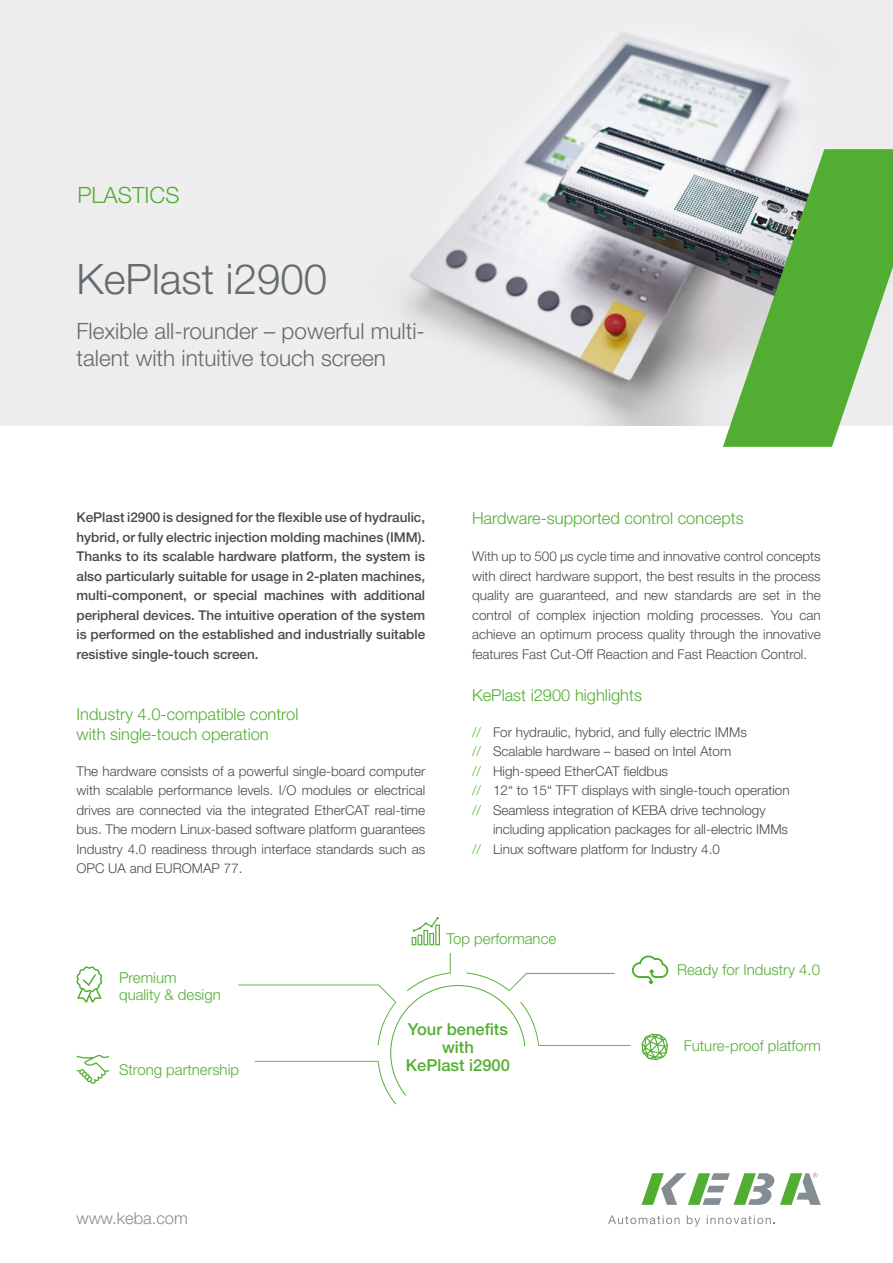
<style>
.page{position:relative;width:893px;height:1263px;background:#fff}
.page>*{position:absolute;margin:0;border:0;box-sizing:border-box;transform-origin:0 0}
.t1{font:300 42px "Helvetica Neue LT Pro";color:#656b6e}
.t2{font:300 22.5px/27px "Helvetica Neue LT Pro";color:#656b6e}
.t3{font:300 22.5px "Helvetica Neue LT Pro";color:#52ae32}
.t4{font:300 16.5px/19.5px "Helvetica Neue LT Pro";color:#52ae32}
.t5{font:500 16.5px/18px "Helvetica Neue LT Pro";color:#52ae32;text-align:center}
.t6{font:300 16.5px "Helvetica Neue LT Pro";color:#848d91}
.t7{font:300 15px/16.5px "Helvetica Neue LT Pro";color:#52ae32}
.t8{font:300 13.5px/19.5px "Helvetica Neue LT Pro";color:#4a4a49;text-align:justify}
.t9{font:500 13.5px/19.5px "Helvetica Neue LT Pro";color:#4a4a49;text-align:justify}
.s1{color:#52ae32}
</style>
<div class="page">
<div style="left:0;top:0;width:893px;height:425px;background:#ededed"></div>
<img style="left:404px;top:34px;width:390px;height:391px">
<svg style="left:641px;top:1172px;width:180px;height:33px"></svg>
<svg style="left:608px;top:1215px;width:72px;height:9px"></svg>
<svg style="left:687px;top:1215px;width:13px;height:11px"></svg>
<svg style="left:707px;top:1215px;width:68px;height:9px"></svg>
<svg style="left:723px;top:149px;width:170px;height:298px;fill:#52ae32"></svg>
<svg style="left:77px;top:1055px;width:32px;height:29px"></svg>
<svg style="left:76px;top:966px;width:27px;height:37px"></svg>
<svg style="left:412px;top:917px;width:28px;height:28px"></svg>
<svg style="left:238px;top:953px;width:430px;height:151px"></svg>
<h2 class="t3" style="left:77px;top:181px;width:104px">PLASTICS</h2>
<h1 class="t1" style="left:77px;top:253px;width:252px">KePlast i2900</h1>
<h2 class="t2" style="left:77px;top:317px;width:350px">Flexible all-rounder – powerful multi&shy;talent with intuitive touch screen</h2>
<p class="t9" style="left:77px;top:507px;width:350px">KePlast i2900 is designed for the flexible use of hydraulic, hybrid, or fully electric injection molding machines (IMM).<br>Thanks to its scalable hardware platform, the system is also particularly suitable for usage in 2-platen machines, multi-component, or special machines with additional peripheral devices. The intuitive operation of the system is performed on the established and industrially suitable resistive single-touch screen.</p>
<p class="t4" style="left:77px;top:704px;width:223px">Industry 4.0-compatible control with single-touch operation</p>
<p class="t8" style="left:77px;top:761px;width:350px">The hardware consists of a powerful single-board computer with scalable performance levels. I/O modules or electrical drives are connected via the integrated EtherCAT real-time bus. The modern Linux-based software platform guarantees Industry 4.0 readiness through interface standards such as OPC UA and EUROMAP 77.</p>
<p class="t4" style="left:472px;top:508px;width:273px">Hardware-supported control concepts</p>
<p class="t8" style="left:472px;top:546px;width:350px">With up to 500 µs cycle time and innovative control concepts with direct hardware support, the best results in the process quality are guaranteed, and new standards are set in the control of complex injection molding processes. You can achieve an optimum process quality through the innovative features Fast Cut-Off Reaction and Fast Reaction Control.</p>
<p class="t4" style="left:472px;top:685px;width:171px">KePlast i2900 highlights</p>
<p class="t8" style="left:472px;top:722px;width:319px;text-align:left"><span class="s1">//</span> For hydraulic, hybrid, and fully electric IMMs<br><span class="s1">//</span> Scalable hardware – based on Intel Atom<br><span class="s1">//</span> High-speed EtherCAT fieldbus<br><span class="s1">//</span> 12“ to 15“ TFT displays with single-touch operation <span class="s1">//</span> Seamless integration of KEBA drive technology</p>
<p class="t8" style="left:472px;top:819px;width:318px;text-indent:21px">including application packages for all-electric IMMs <span class="s1">//</span> Linux software platform for Industry 4.0</p>
<p class="t7" style="left:119px;top:969px;width:103px">Premium quality &amp; design</p>
<p class="t7" style="left:446px;top:930px;width:111px">Top performance</p>
<p class="t7" style="left:677px;top:961px;width:144px">Ready for Industry 4.0</p>
<p class="t7" style="left:119px;top:1061px;width:122px">Strong partnership</p>
<p class="t6" style="left:77px;top:1208px;width:113px">www.keba.com</p>
<p class="t5" style="left:406px;top:1020px;width:105px">Your benefits with<br>KePlast i2900</p>
<p class="t7" style="left:684px;top:1037px;width:139px">Future-proof platform</p>
</div>
